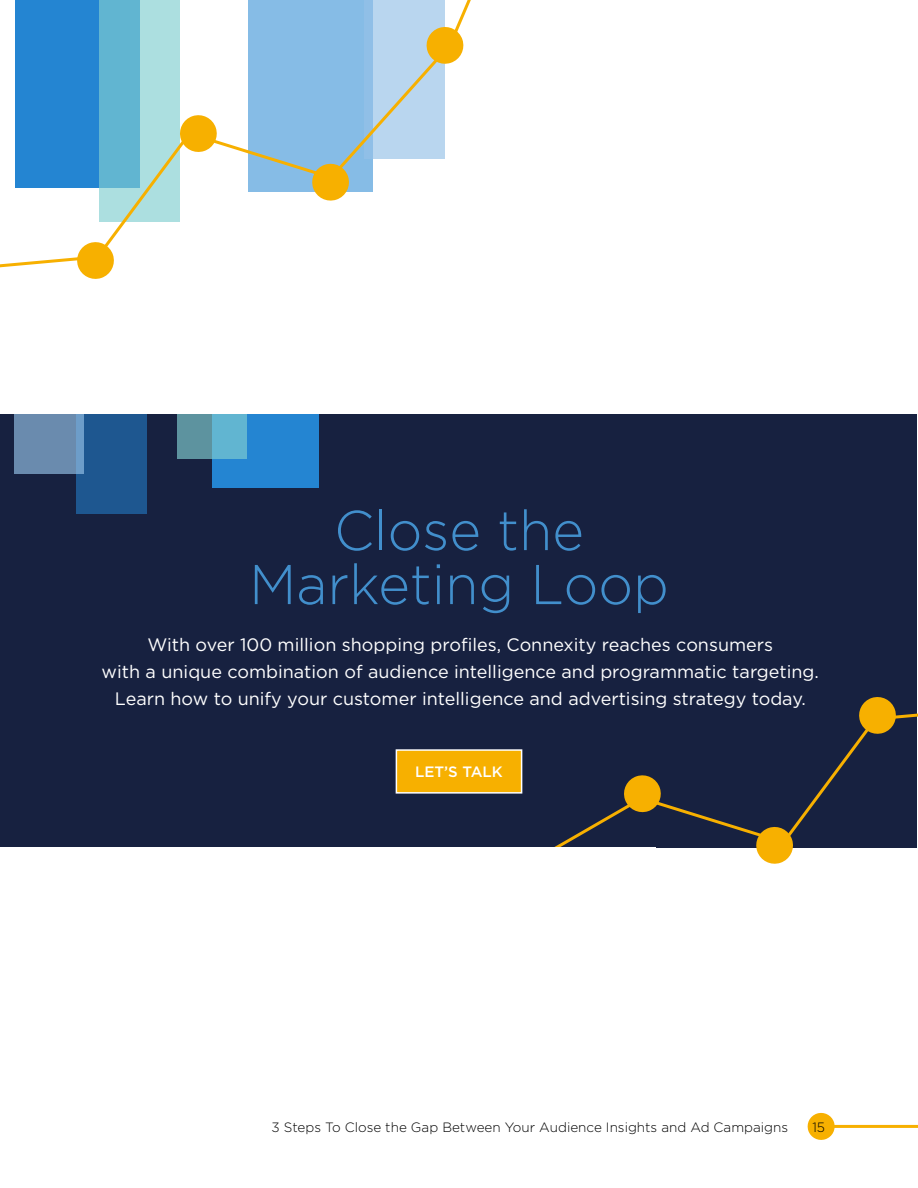
<style>
.page{position:relative;width:918px;height:1188px;background:#fff}
.page>*{position:absolute;margin:0;border:0;box-sizing:border-box;transform-origin:0 0}
.t1{font:300 55.95px/54px "Gotham";color:#428fcc;text-align:center}
.t2{font:18px/27px "Gotham";color:#fff;text-align:center}
.t3{font:500 15px "Gotham";color:#fff}
.t4{font:300 13.5px "Gotham";color:#000}
</style>
<div class="page">
<svg style="left:0;top:0;width:471px;height:531px"></svg>
<svg style="left:424px;top:25px;width:42px;height:41px"></svg>
<svg style="left:310px;top:162px;width:41px;height:41px;background:#e2be54"></svg>
<svg style="left:178px;top:113px;width:41px;height:41px"></svg>
<svg style="left:75px;top:240px;width:41px;height:41px"></svg>
<div style="left:1px;top:414px;width:916px;height:433px;background:#172140"></div>
<svg style="left:522px;top:713px;width:396px;height:135px"></svg>
<svg style="left:622px;top:773px;width:41px;height:41px"></svg>
<svg style="left:754px;top:825px;width:41px;height:39px"></svg>
<div style="left:77px;top:414px;width:70px;height:100px;background:#1e5790"></div>
<div style="left:212px;top:414px;width:107px;height:74px;background:#2485d2"></div>
<svg style="left:15px;top:414px;width:69px;height:60px;background:#6a8db1"></svg>
<svg style="left:177px;top:414px;width:69px;height:45px;background:#5ea3b7"></svg>
<svg style="left:857px;top:697px;width:41px;height:39px"></svg>
<div style="left:0;top:847px;width:656px;height:116px;background:#fff"></div>
<div style="left:396px;top:749px;width:126px;height:45px;background:#f7b000;border:2px solid #fff"></div>
<hr style="left:828px;top:1125px;width:90px;height:3px;background:#f7b000">
<svg style="left:807px;top:1112px;width:29px;height:28px"></svg>
<h1 class="t1" style="left:249px;top:502px;width:421px">Close the<br>Marketing Loop</h1>
<p class="t2" style="left:102px;top:631px;width:719px">With over 100 million shopping profiles, Connexity reaches consumers<br>with a unique combination of audience intelligence and programmatic targeting.<br>Learn how to unify your customer intelligence and advertising strategy today.</p>
<p class="t3" style="left:415px;top:762px;width:89px">LET’S TALK</p>
<p class="t4" style="left:272px;top:1119px;width:518px">3 Steps To Close the Gap Between Your Audience Insights and Ad Campaigns</p>
<p class="t4" style="left:812px;top:1119px;width:14px">15</p>
</div>
